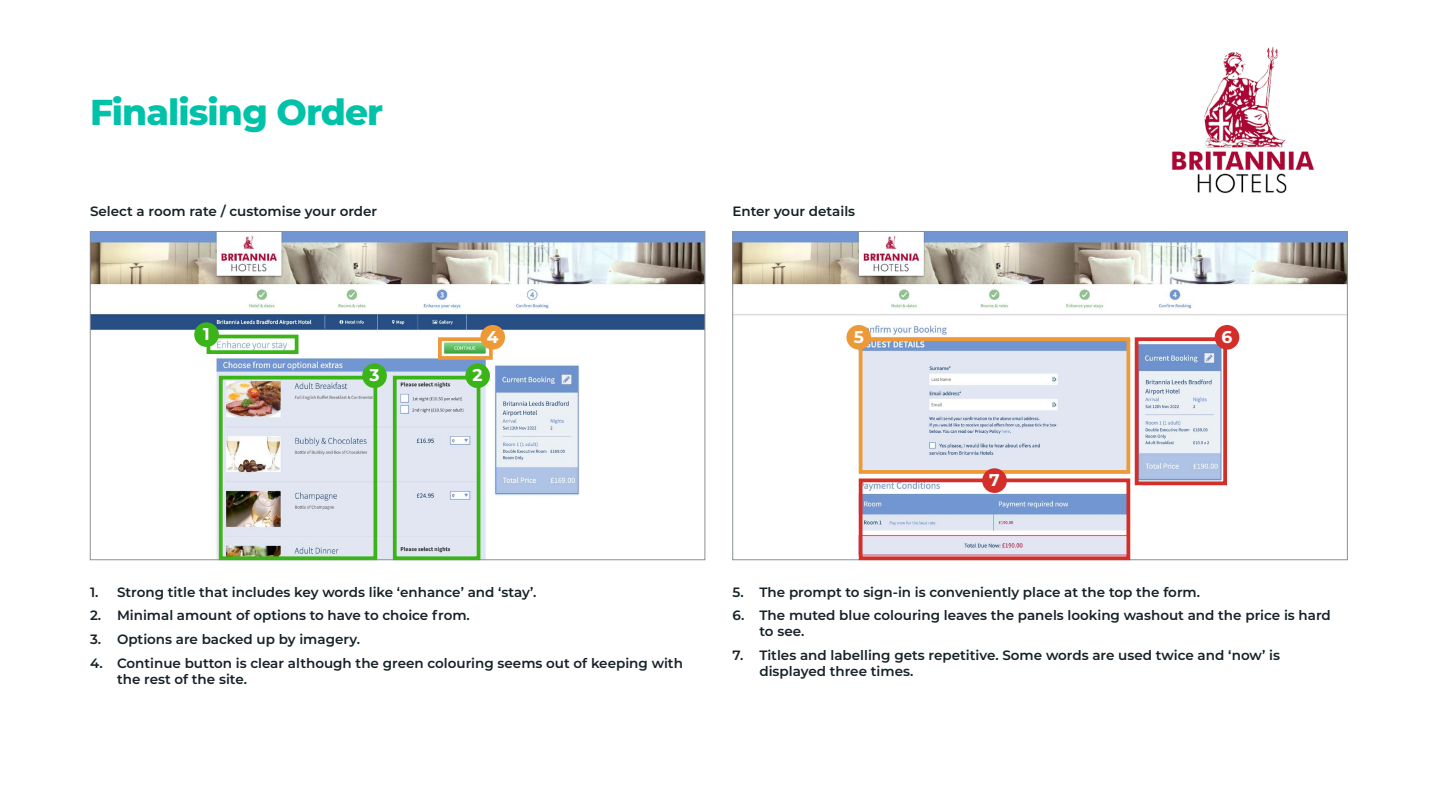
<style>
.page{position:relative;width:1440px;height:810px;background:#fff}
.page>*{position:absolute;margin:0;border:0;box-sizing:border-box;transform-origin:0 0}
.t1{font:800 36px "Montserrat";letter-spacing:-.025em;color:#00c2a9}
.t2{font:700 17.02px "Montserrat";color:#fff}
.t3{font:600 13.5px/16.2px "Montserrat";color:#152126}
</style>
<div class="page">
<img style="left:1171px;top:46px;width:144px;height:148px">
<img style="left:92px;top:233px;width:611px;height:325px">
<img style="left:734px;top:233px;width:612px;height:325px">
<div style="left:207px;top:335px;width:91px;height:19px;border:4px solid #3bb41a"></div>
<div style="left:438px;top:337px;width:55px;height:23px;border:4px solid #ee9938"></div>
<div style="left:859px;top:337px;width:271px;height:137px;border:4px solid #ee9938"></div>
<div style="left:859px;top:478px;width:271px;height:82px;border:4px solid #d32e29"></div>
<div style="left:1135px;top:337px;width:92px;height:148px;border:4px solid #d32e29"></div>
<div style="left:219px;top:376px;width:158px;height:184px;border:4px solid #3bb41a"></div>
<div style="left:393px;top:376px;width:87px;height:184px;border:4px solid #3bb41a"></div>
<div style="left:194px;top:322px;width:25px;height:25px;background:#3bb41a;border-radius:50%"></div>
<div style="left:480px;top:325px;width:25px;height:25px;background:#ee9938;border-radius:50%"></div>
<div style="left:846px;top:325px;width:25px;height:25px;background:#ee9938;border-radius:50%"></div>
<div style="left:982px;top:468px;width:25px;height:25px;background:#d32e29;border-radius:50%"></div>
<div style="left:1215px;top:325px;width:24px;height:25px;background:#d32e29;border-radius:50%"></div>
<div style="left:362px;top:363px;width:25px;height:25px;background:#3bb41a;border-radius:50%"></div>
<div style="left:465px;top:363px;width:25px;height:25px;background:#3bb41a;border-radius:50%"></div>
<h1 class="t1" style="left:90px;top:86px;width:295px">Finalising Order</h1>
<p class="t3" style="left:90px;top:202px;width:289px">Select a room rate / customise your order</p>
<p class="t3" style="left:732px;top:202px;width:124px">Enter your details</p>
<p class="t2" style="left:203px;top:322px;width:8px">1</p>
<p class="t2" style="left:487px;top:325px;width:13px">4</p>
<p class="t2" style="left:854px;top:325px;width:12px">5</p>
<p class="t2" style="left:370px;top:363px;width:12px">3</p>
<p class="t2" style="left:473px;top:363px;width:12px">2</p>
<p class="t2" style="left:989px;top:468px;width:12px">7</p>
<p class="t2" style="left:1222px;top:325px;width:12px">6</p>
<p class="t3" style="left:90px;top:583px;width:448px">1. Strong title that includes key words like ‘enhance’ and ‘stay’.</p>
<p class="t3" style="left:90px;top:607px;width:381px">2. Minimal amount of options to have to choice from.</p>
<p class="t3" style="left:90px;top:630px;width:272px">3. Options are backed up by imagery.</p>
<p class="t3" style="left:117px;top:654px;width:567px;text-indent:-27px">4. Continue button is clear although the green colouring seems out of keeping with the rest of the site.</p>
<p class="t3" style="left:732px;top:583px;width:469px">5. The prompt to sign-in is conveniently place at the top the form.</p>
<p class="t3" style="left:759px;top:607px;width:573px;text-indent:-27px">6. The muted blue colouring leaves the panels looking washout and the price is hard to see.</p>
<p class="t3" style="left:759px;top:647px;width:522px;text-indent:-27px">7. Titles and labelling gets repetitive. Some words are used twice and ‘now’ is displayed three times.</p>
</div>
